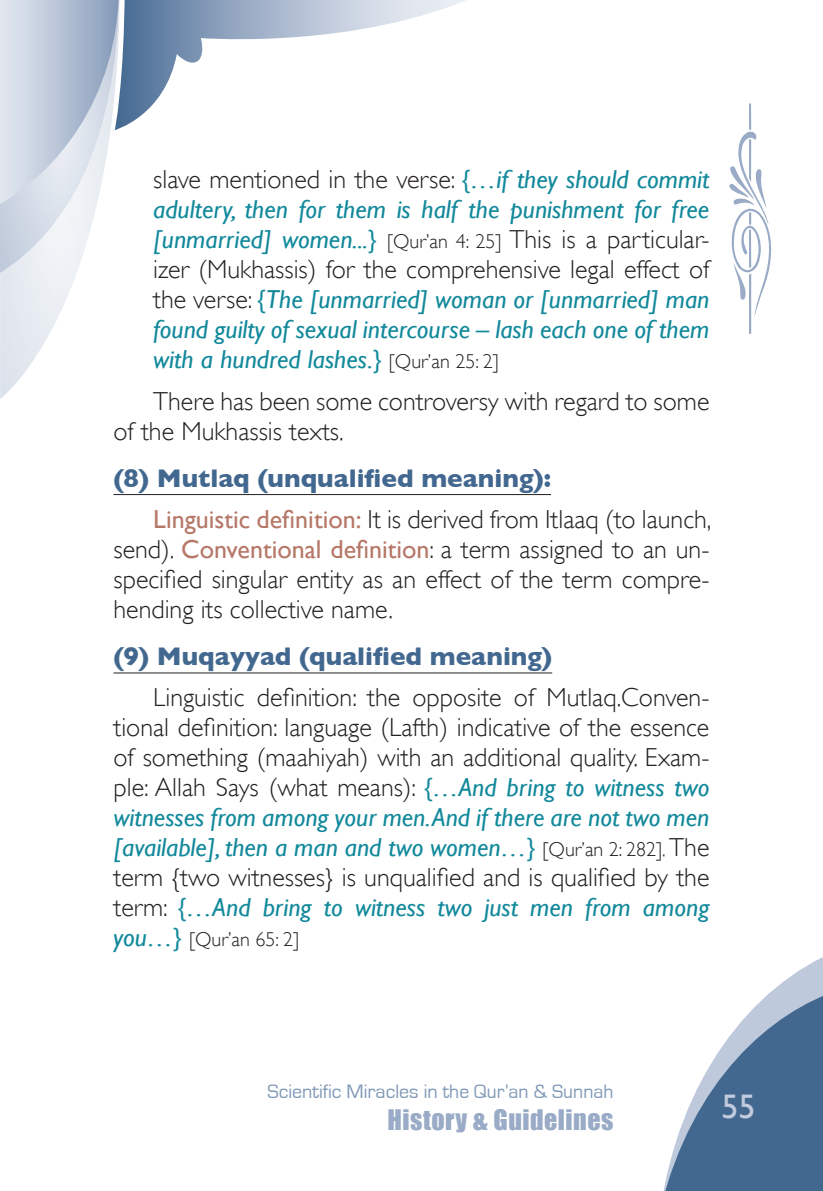
<style>
.page{position:relative;width:823px;height:1191px;background:#fff}
.page>*{position:absolute;margin:0;border:0;box-sizing:border-box;transform-origin:0 0}
.t1{font:34px "Gill Sans";color:#c1cbdd}
.Basic{font:300 26px/30px "Gill Sans";color:#231f20;text-align:justify}
.N_Points{font:italic 26px/30px "Gill Sans";color:#12899b;text-align:justify}
.Side_Bold{font:700 26px "Gill Sans";color:#436890}
.t2{font:26px "Impact";letter-spacing:.02em;color:#99abc6}
.t3{font:20px "Eurostile";color:#7f98b6}
.Basic-2{font:300 20px "Gill Sans";color:#231f20}
.s1{font-weight:300;font-style:normal;color:#231f20}
.s2{font-weight:300;font-style:normal;font-size:20px;color:#231f20}
.s3{font-weight:400;color:#b67868}
.s4{font-weight:400;font-style:italic;color:#12899b}
.s5{font-size:20px}
.s6{font-weight:400;font-style:italic;font-size:26px;color:#12899b}
</style>
<div class="page">
<svg style="left:663px;top:957px;width:159px;height:234px"></svg>
<svg style="left:729px;top:103px;width:43px;height:231px"></svg>
<svg style="left:0;top:273px;width:76px;height:126px"></svg>
<svg style="left:119px;top:0;width:347px;height:129px"></svg>
<svg style="left:0;top:0;width:119px;height:273px"></svg>
<hr style="left:113px;top:494px;width:437px;height:1px;background:#231f20">
<hr style="left:113px;top:672px;width:439px;height:1px;background:#231f20">
<p class="N_Points" style="left:153px;top:164px;width:557px"><span class="s1">slave mentioned in the verse:</span> {…if they should commit adultery, then for them is half the punishment for free [unmarried] women...} <span class="s2">[Qur’an 4: 25]</span> <span class="s1">This is a particular&shy;izer (Mukhassis) for the comprehensive legal effect of the verse:</span> {The [unmarried] woman or [unmarried] man found guilty of sexual intercourse – lash each one of them with a hundred lashes.} <span class="s2">[Qur’an 25: 2]</span></p>
<p class="Basic" style="left:113px;top:386px;width:597px;text-indent:40px">There has been some controversy with regard to some of the Mukhassis texts.</p>
<p class="Side_Bold" style="left:113px;top:462px;width:439px">(8) Mutlaq (unqualified meaning):</p>
<p class="Basic" style="left:113px;top:504px;width:599px;text-indent:40px"><span class="s3">Linguistic definition:</span> It is derived from Itlaaq (to launch, send). <span class="s3">Conventional definition</span>: a term assigned to an un&shy;specified singular entity as an effect of the term compre&shy;hending its collective name.</p>
<p class="Side_Bold" style="left:113px;top:641px;width:440px">(9) Muqayyad (qualified meaning)</p>
<p class="Basic" style="left:113px;top:682px;width:597px;text-indent:40px">Linguistic definition: the opposite of Mutlaq.Conven&shy;tional definition: language (Lafth) indicative of the essence of something (maahiyah) with an additional quality. Exam&shy;ple: Allah Says (what means): <span class="s4">{…And bring to witness two witnesses from among your men.And if there are not two men [available], then a man and two women…}</span> <span class="s5">[Qur’an 2: 282].</span> The term {two witnesses} is unqualified and is qualified by the term: <span class="s4">{…And bring to witness two just men from among</span></p>
<p class="Basic-2" style="left:113px;top:928px;width:187px"><span class="s6">you…}</span> [Qur’an 65: 2]</p>
<p class="t3" style="left:267px;top:1080px;width:347px">Scientific Miracles in the Qur’an &amp; Sunnah</p>
<p class="t2" style="left:387px;top:1103px;width:227px">History &amp; Guidelines</p>
<h1 class="t1" style="left:721px;top:1086px;width:35px">55</h1>
</div>
